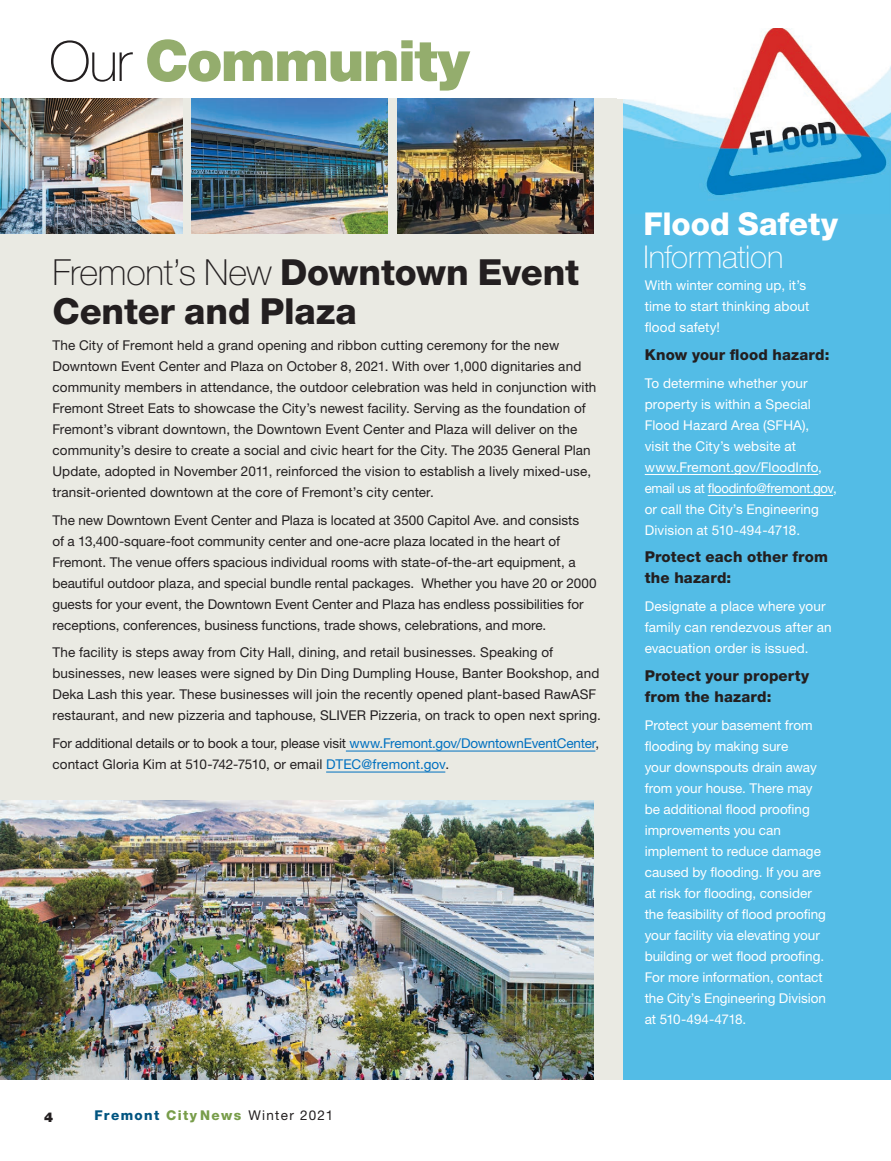
<style>
.page{position:relative;width:891px;height:1161px;background:#fff}
.page>*{position:absolute;margin:0;border:0;box-sizing:border-box;transform-origin:0 0}
._2016_caption_7pt{font:900 57px "Helvetica Neue LT Std";letter-spacing:-.03em;color:#94ad6d}
._2018_-_heading_22_h{font:800 36px/39px "Helvetica Neue LT Std";letter-spacing:-.005em;color:#231f20}
._2018_-_heading_22_h-2{font:800 31.5px/33px "Helvetica Neue LT Std";letter-spacing:-.005em;color:#fff}
._2016-paragraph{font:800 15px/21px "Helvetica Neue LT Std";letter-spacing:.01em;color:#231f20}
._2016-paragraph-2{font:13.5px/21px "Helvetica Neue LT Std";letter-spacing:.005em;color:#231f20}
._2016-paragraph-3{font:13.5px/21px "Helvetica Neue LT Std";color:#fff}
._2016_folio{font:13.5px "Helvetica Neue LT Std";letter-spacing:.095em;color:#231f20}
.t1{font:900 13.5px "Helvetica Neue LT Std";color:#231f20}
.s1{font-weight:100;font-size:55.5px;color:#231f20}
.s2{font-weight:100}
.s3{color:#0070c0}
.s4{font-weight:800;color:#005480}
.s5{font-weight:800;color:#789d4a}
</style>
<div class="page">
<div style="left:0;top:99px;width:623px;height:981px;background:#eaeae3"></div>
<img style="left:0;top:801px;width:593px;height:279px">
<img style="left:0;top:99px;width:182px;height:135px">
<img style="left:192px;top:99px;width:195px;height:135px">
<img style="left:398px;top:99px;width:195px;height:135px">
<hr style="left:346px;top:751px;width:249px;height:1px;background:#0070c0">
<hr style="left:326px;top:772px;width:119px;height:1px;background:#0070c0">
<div style="left:623px;top:28px;width:268px;height:1052px;background:#53bce6"></div>
<img style="left:623px;top:28px;width:268px;height:167px">
<hr style="left:645px;top:474px;width:173px;height:1px;background:#fff">
<hr style="left:708px;top:495px;width:125px;height:1px;background:#fff">
<div style="left:617px;top:23px;width:36px;height:76px;background:#fff"></div>
<p class="_2016_caption_7pt" style="left:49px;top:27px;width:422px"><span class="s1">Our</span> Community</p>
<p class="_2018_-_heading_22_h" style="left:52px;top:252px;width:528px"><span class="s2">Fremont’s New</span> Downtown Event<br>Center and Plaza</p>
<p class="_2016-paragraph-2" style="left:52px;top:334px;width:546px">The City of Fremont held a grand opening and ribbon cutting ceremony for the new Downtown Event Center and Plaza on October 8, 2021. With over 1,000 dignitaries and community members in attendance, the outdoor celebration was held in conjunction with Fremont Street Eats to showcase the City’s newest facility. Serving as the foundation of Fremont’s vibrant downtown, the Downtown Event Center and Plaza will deliver on the community’s desire to create a social and civic heart for the City. The 2035 General Plan Update, adopted in November 2011, reinforced the vision to establish a lively mixed-use, transit-oriented downtown at the core of Fremont’s city center.</p>
<p class="_2016-paragraph-2" style="left:52px;top:509px;width:546px">The new Downtown Event Center and Plaza is located at 3500 Capitol Ave. and consists<br>of a 13,400-square-foot community center and one-acre plaza located in the heart of Fremont. The venue offers spacious individual rooms with state-of-the-art equipment, a beautiful outdoor plaza, and special bundle rental packages. Whether you have 20 or 2000 guests for your event, the Downtown Event Center and Plaza has endless possibilities for receptions, conferences, business functions, trade shows, celebrations, and more.</p>
<p class="_2016-paragraph-2" style="left:52px;top:642px;width:550px">The facility is steps away from City Hall, dining, and retail businesses. Speaking of businesses, new leases were signed by Din Ding Dumpling House, Banter Bookshop, and Deka Lash this year. These businesses will join the recently opened plant-based RawASF restaurant, and new pizzeria and taphouse, SLIVER Pizzeria, on track to open next spring.</p>
<p class="_2016-paragraph-2" style="left:52px;top:733px;width:548px">For additional details or to book a tour, please visit <span class="s3">www.Fremont.gov/DowntownEventCenter</span>, contact Gloria Kim at 510-742-7510, or email <span class="s3">DTEC@fremont.gov</span>.</p>
<p class="t1" style="left:44px;top:1109px;width:11px">4</p>
<p class="_2016_folio" style="left:94px;top:1107px;width:240px"><span class="s4">Fremont</span> <span class="s5">City News</span> Winter 2021</p>
<p class="_2018_-_heading_22_h-2" style="left:644px;top:208px;width:196px">Flood Safety<br><span class="s2">Information</span></p>
<p class="_2016-paragraph-3" style="left:645px;top:275px;width:166px">With winter coming up, it’s time to start thinking about flood safety!</p>
<p class="_2016-paragraph" style="left:645px;top:344px;width:186px">Know your flood hazard:</p>
<p class="_2016-paragraph-3" style="left:645px;top:372px;width:193px">To determine whether your property is within a Special<br>Flood Hazard Area (SFHA), visit the City’s website at www.Fremont.gov/FloodInfo, email us at floodinfo@fremont.gov, or call the City’s Engineering<br>Division at 510-494-4718.</p>
<p class="_2016-paragraph" style="left:645px;top:546px;width:185px">Protect each other from the hazard:</p>
<p class="_2016-paragraph-3" style="left:645px;top:596px;width:189px">Designate a place where your family can rendezvous after an evacuation order is issued.</p>
<p class="_2016-paragraph" style="left:645px;top:665px;width:166px">Protect your property from the hazard:</p>
<p class="_2016-paragraph-3" style="left:645px;top:714px;width:183px">Protect your basement from flooding by making sure<br>your downspouts drain away from your house. There may be additional flood proofing improvements you can implement to reduce damage caused by flooding. If you are at risk for flooding, consider the feasibility of flood proofing your facility via elevating your building or wet flood proofing.<br>For more information, contact the City’s Engineering Division at 510-494-4718.</p>
</div>
